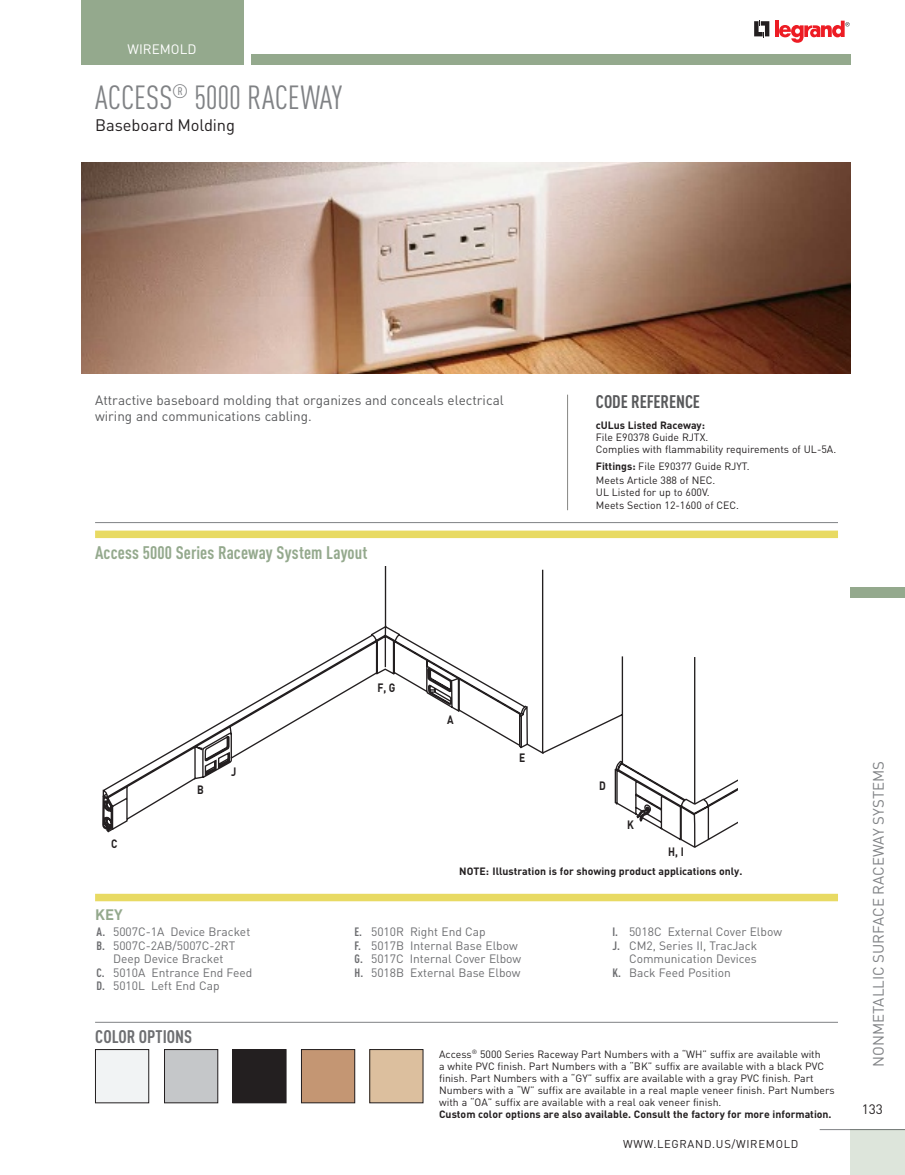
<style>
.page{position:relative;width:905px;height:1175px;background:#fff}
.page>*{position:absolute;margin:0;border:0;box-sizing:border-box;transform-origin:0 0}
.t1{font:condensed 33px "DIN Pro";letter-spacing:-.005em;color:#808285}
.t2{font:700 condensed 18px "DIN Pro";letter-spacing:.005em;color:#94a98d}
.t3{font:700 condensed 18px "DIN Pro";letter-spacing:-.005em;color:#58595b}
.t4{font:700 condensed 18px "DIN Pro";color:#6d6e71}
.t5{font:16.5px "DIN Pro";letter-spacing:-.01em;color:#231f20}
.t6{font:15px "DIN Pro";color:#808285}
.t7{font:700 15px "DIN Pro";color:#94a98d}
.t8{font:13.5px/16.5px "DIN Pro";color:#58595b}
.t9{font:13.5px "DIN Pro";color:#fff}
.t10{font:13.5px "DIN Pro";color:#231f20}
.t11{font:12px/13.5px "DIN Pro";color:#6d6e71}
.t12{font:700 12px "DIN Pro";color:#231f20;scale:.85 1}
.t13{font:11.25px "DIN Pro";letter-spacing:.06em;color:#231f20}
.t14{font:10.5px/12px "DIN Pro";color:#231f20}
.t15{font:700 10.5px "DIN Pro";color:#231f20}
.s1{font-weight:700}
.s2{font-weight:700;font-stretch:condensed}
</style>
<div class="page">
<div style="left:850px;top:587px;width:54px;height:11px;background:#94a98d"></div>
<div style="left:850px;top:1129px;width:54px;height:45px;background:#dde5db"></div>
<hr style="left:819px;top:1129px;width:85px;height:1px;background:#808285">
<svg style="left:775px;top:21px;width:3px;height:16px"></svg>
<svg style="left:779px;top:21px;width:70px;height:22px"></svg>
<svg style="left:754px;top:20px;width:15px;height:18px"></svg>
<div style="left:251px;top:54px;width:599px;height:11px;background:#94a98d"></div>
<div style="left:81px;top:0;width:162px;height:65px;background:#94a98d"></div>
<hr style="left:95px;top:522px;width:743px;height:1px;background:#808285">
<img style="left:81px;top:162px;width:769px;height:212px">
<hr style="left:567px;top:394px;width:1px;height:116px;background:#878783">
<div style="left:95px;top:530px;width:743px;height:8px;background:#e8da63"></div>
<div style="left:95px;top:893px;width:743px;height:8px;background:#e8da63"></div>
<hr style="left:95px;top:1022px;width:743px;height:1px;background:#808285">
<div style="left:95px;top:1049px;width:54px;height:53px;background:#f1f3f4"></div>
<div style="left:95px;top:1049px;width:54px;height:54px;border:1px solid #231f20"></div>
<div style="left:164px;top:1049px;width:54px;height:53px;background:#c5c7c9"></div>
<div style="left:164px;top:1049px;width:54px;height:54px;border:1px solid #231f20"></div>
<div style="left:233px;top:1049px;width:53px;height:53px;background:#231f20"></div>
<div style="left:232px;top:1049px;width:54px;height:54px;border:1px solid #231f20"></div>
<div style="left:301px;top:1049px;width:54px;height:53px;background:#c49673"></div>
<div style="left:301px;top:1049px;width:54px;height:54px;border:1px solid #231f20"></div>
<div style="left:370px;top:1049px;width:53px;height:53px;background:#dcbf9e"></div>
<div style="left:369px;top:1049px;width:54px;height:54px;border:1px solid #231f20"></div>
<svg style="left:102px;top:627px;width:636px;height:220px"></svg>
<svg style="left:384px;top:566px;width:267px;height:257px"></svg>
<p class="t9" style="left:128px;top:40px;width:70px">WIREMOLD</p>
<h1 class="t1" style="left:95px;top:78px;width:248px">ACCESS<sup>®</sup> 5000 RACEWAY</h1>
<h3 class="t5" style="left:95px;top:114px;width:141px">Baseboard Molding</h3>
<p class="t8" style="left:95px;top:391px;width:410px">Attractive baseboard molding that organizes and conceals electrical wiring and communications cabling.</p>
<h2 class="t2" style="left:95px;top:542px;width:274px">Access 5000 Series Raceway System Layout</h2>
<h2 class="t3" style="left:596px;top:391px;width:106px">CODE REFERENCE</h2>
<p class="t15" style="left:596px;top:418px;width:111px">cULus Listed Raceway:</p>
<p class="t14" style="left:596px;top:431px;width:242px">File E90378 Guide RJTX.<br>Complies with flammability requirements of uL-5A.</p>
<p class="t14" style="left:596px;top:459px;width:155px;line-height:13.5px"><span class="s1">Fittings:</span> File E90377 Guide RJYT.<br>Meets Article 388 of NEC.</p>
<p class="t14" style="left:596px;top:484px;width:145px;line-height:13.5px">uL Listed for up to 600V.<br>Meets section 12-1600 of CEC.</p>
<p class="t12" style="left:231px;top:763px;width:8px">J</p>
<p class="t12" style="left:377px;top:679px;width:23px">F, G</p>
<p class="t12" style="left:447px;top:711px;width:9px">A</p>
<p class="t12" style="left:519px;top:749px;width:9px">E</p>
<p class="t12" style="left:111px;top:835px;width:9px">C</p>
<p class="t12" style="left:197px;top:781px;width:9px">B</p>
<p class="t12" style="left:599px;top:777px;width:9px">D</p>
<p class="t12" style="left:627px;top:816px;width:9px">K</p>
<p class="t12" style="left:668px;top:843px;width:20px">H, I</p>
<p class="t15" style="left:459px;top:864px;width:285px">NOTE: Illustration is for showing product applications only.</p>
<h3 class="t7" style="left:95px;top:904px;width:29px">KEY</h3>
<p class="t11" style="left:97px;top:924px;width:155px"><span class="s2">A.</span> 5007C-1A Device Bracket</p>
<p class="t11" style="left:97px;top:938px;width:140px"><span class="s2">B.</span> 5007C-2AB/5007C-2RT</p>
<p class="t11" style="left:113px;top:951px;width:112px">Deep Device Bracket</p>
<p class="t11" style="left:97px;top:965px;width:157px"><span class="s2">C.</span> 5010A Entrance End Feed</p>
<p class="t11" style="left:97px;top:978px;width:124px"><span class="s2">D.</span> 5010L Left End Cap</p>
<h2 class="t4" style="left:95px;top:1025px;width:98px">COLOR OPTIONS</h2>
<p class="t11" style="left:354px;top:924px;width:168px"><span class="s2">E.</span> 5010R Right End Cap<br><span class="s2">F.</span> 5017B Internal Base Elbow<br><span class="s2">G.</span> 5017C Internal Cover Elbow<br><span class="s2">H.</span> 5018B External Base Elbow</p>
<p class="t11" style="left:612px;top:924px;width:171px"><span class="s2">I.</span> 5018C External Cover Elbow</p>
<p class="t11" style="left:612px;top:938px;width:146px"><span class="s2">J.</span> CM2, series II, TracJack</p>
<p class="t11" style="left:629px;top:951px;width:129px">Communication Devices</p>
<p class="t11" style="left:612px;top:965px;width:120px"><span class="s2">K.</span> Back Feed Position</p>
<p class="t14" style="left:439px;top:1047px;width:397px">Access<sup>®</sup> 5000 series Raceway Part Numbers with a “wH” suffix are available with<br>a white PVC finish. Part Numbers with a “BK” suffix are available with a black PVC finish. Part Numbers with a “GY” suffix are available with a gray PVC finish. Part Numbers with a “w” suffix are available in a real maple veneer finish. Part Numbers with a “OA” suffix are available with a real oak veneer finish.</p>
<p class="t15" style="left:439px;top:1107px;width:394px">Custom color options are also available. Consult the factory for more information.</p>
<p class="t13" style="left:623px;top:1135px;width:177px">www.LEGRAND.us/WIREMOLD</p>
<h3 class="t6" style="left:868px;top:1066px;width:307px;rotate:-90deg">NONMETALLIC SURFACE RACEWAY SYSTEMS</h3>
<p class="t10" style="left:861px;top:1099px;width:23px">133</p>
</div>
